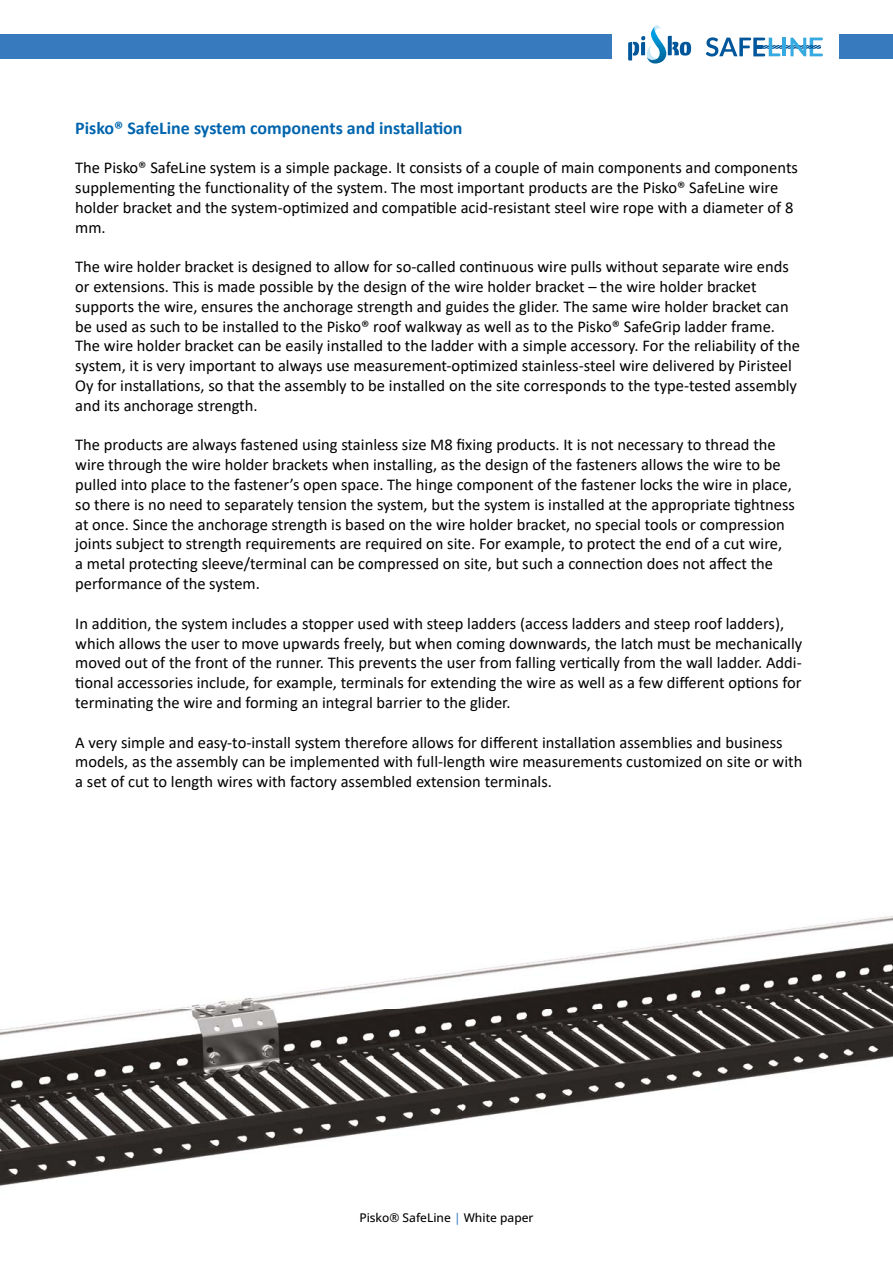
<style>
.page{position:relative;width:893px;height:1263px;background:#fff}
.page>*{position:absolute;margin:0;border:0;box-sizing:border-box;transform-origin:0 0}
.t1{font:700 18px "Calibri";color:#0065ae}
.t2{font:16.5px/19.8px "Calibri";color:#000}
.t3{font:500 12px "Open Sans";color:#000}
.s1{color:#377abe}
</style>
<div class="page">
<div style="left:0;top:34px;width:893px;height:25px;background:#377abe"></div>
<div style="left:612px;top:0;width:227px;height:75px;background:#fff"></div>
<svg style="left:628px;top:25px;width:63px;height:39px"></svg>
<svg style="left:706px;top:37px;width:117px;height:20px"></svg>
<img style="left:0;top:915px;width:893px;height:271px">
<p class="t1" style="left:75px;top:115px;width:389px">Pisko® SafeLine system components and installation</p>
<p class="t2" style="left:75px;top:157px;width:724px">The Pisko® SafeLine system is a simple package. It consists of a couple of main components and components supplementing the functionality of the system. The most important products are the Pisko® SafeLine wire holder bracket and the system-optimized and compatible acid-resistant steel wire rope with a diameter of 8 mm.</p>
<p class="t2" style="left:75px;top:256px;width:726px">The wire holder bracket is designed to allow for so-called continuous wire pulls without separate wire ends or extensions. This is made possible by the design of the wire holder bracket – the wire holder bracket supports the wire, ensures the anchorage strength and guides the glider. The same wire holder bracket can be used as such to be installed to the Pisko® roof walkway as well as to the Pisko® SafeGrip ladder frame.<br>The wire holder bracket can be easily installed to the ladder with a simple accessory. For the reliability of the system, it is very important to always use measurement-optimized stainless-steel wire delivered by Piristeel Oy for installations, so that the assembly to be installed on the site corresponds to the type-tested assembly and its anchorage strength.</p>
<p class="t2" style="left:75px;top:435px;width:721px">The products are always fastened using stainless size M8 fixing products. It is not necessary to thread the wire through the wire holder brackets when installing, as the design of the fasteners allows the wire to be pulled into place to the fastener’s open space. The hinge component of the fastener locks the wire in place, so there is no need to separately tension the system, but the system is installed at the appropriate tightness at once. Since the anchorage strength is based on the wire holder bracket, no special tools or compression joints subject to strength requirements are required on site. For example, to protect the end of a cut wire,<br>a metal protecting sleeve/terminal can be compressed on site, but such a connection does not affect the performance of the system.</p>
<p class="t2" style="left:75px;top:613px;width:728px">In addition, the system includes a stopper used with steep ladders (access ladders and steep roof ladders), which allows the user to move upwards freely, but when coming downwards, the latch must be mechanically moved out of the front of the runner. This prevents the user from falling vertically from the wall ladder. Addi&shy;tional accessories include, for example, terminals for extending the wire as well as a few different options for terminating the wire and forming an integral barrier to the glider.</p>
<p class="t2" style="left:75px;top:732px;width:729px">A very simple and easy-to-install system therefore allows for different installation assemblies and business models, as the assembly can be implemented with full-length wire measurements customized on site or with a set of cut to length wires with factory assembled extension terminals.</p>
<p class="t3" style="left:359px;top:1209px;width:176px">Pisko® SafeLine <span class="s1">|</span> White paper</p>
</div>
